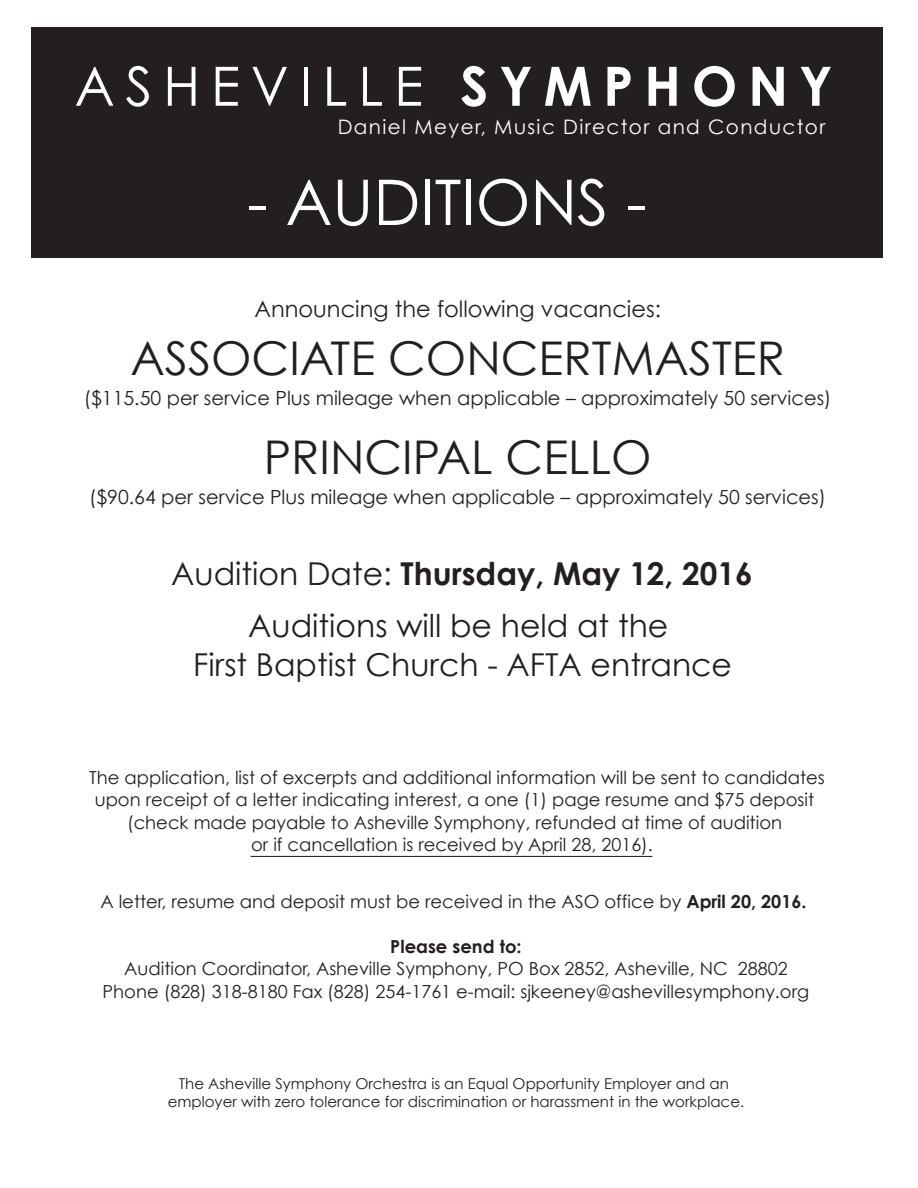
<style>
.page{position:relative;width:918px;height:1188px;background:#fff}
.page>*{position:absolute;margin:0;border:0;box-sizing:border-box;transform-origin:0 0}
.t1{font:63px "Century Gothic";color:#fff}
.t2{font:54.15px "Century Gothic";letter-spacing:.2em;color:#fff}
.t3{font:46.5px "Century Gothic";color:#231f20}
.t4{font:31.5px/52.5px "Century Gothic";color:#231f20;text-align:center}
.t5{font:22.5px "Century Gothic";color:#231f20}
.t6{font:19.95px "Century Gothic";letter-spacing:.07em;color:#fff}
.t7{font:19.5px "Century Gothic";color:#231f20}
.t8{font:18px/22.5px "Century Gothic";color:#231f20;text-align:center}
.t9{font:700 18px "Century Gothic";color:#231f20}
.t10{font:15px/18px "Century Gothic";color:#231f20;text-align:center}
.s1{font-weight:700}
.s2{color:#231e1f}
</style>
<div class="page">
<div style="left:32px;top:27px;width:852px;height:231px;background:#231f20"></div>
<hr style="left:251px;top:856px;width:401px;height:1px;background:#231f20">
<h2 class="t2" style="left:75px;top:53px;width:759px">ASHEVILLE <span class="s1">SYMPHONY</span></h2>
<p class="t6" style="left:338px;top:115px;width:489px">Daniel Meyer, Music Director and Conductor</p>
<h1 class="t1" style="left:247px;top:164px;width:401px">- AUDITIONS -</h1>
<p class="t5" style="left:254px;top:295px;width:408px">Announcing the following vacancies:</p>
<h3 class="t3" style="left:130px;top:330px;width:656px">ASSOCIATE CONCERTMASTER</h3>
<p class="t7" style="left:84px;top:386px;width:749px">($115.50 per service Plus mileage when applicable – approximately 50 services)</p>
<h3 class="t3" style="left:264px;top:429px;width:389px">PRINCIPAL CELLO</h3>
<p class="t7" style="left:89px;top:485px;width:738px">($90.64 per service Plus mileage when applicable – approximately 50 services)</p>
<h3 class="t4" style="left:171px;top:547px;width:583px">Audition Date: <span class="s1">Thursday, May 12, 2016<br></span>Auditions will be held at the</h3>
<h3 class="t4" style="left:193px;top:638px;width:540px">First Baptist Church - AFTA entrance</h3>
<p class="t8" style="left:89px;top:766px;width:737px">The application, list of excerpts and additional information will be sent to candidates upon receipt of a letter indicating interest, a one (1) page resume and $75 deposit (check made payable to Asheville Symphony, refunded at time of audition<br>or if cancellation is received by April 28, 2016).</p>
<p class="t8" style="left:100px;top:889px;width:708px">A letter, resume and deposit must be received in the ASO office by <span class="s1">April 20, 2016.</span></p>
<p class="t9" style="left:390px;top:935px;width:133px">Please send to:</p>
<p class="t8" style="left:103px;top:957px;width:708px">Audition Coordinator, Asheville Symphony, PO Box 2852, Asheville, NC 28802<br>Phone (828) 318-8180 Fax (828) 254-1761 e-mail: <span class="s2">sjkeeney@ashevillesymphony.org</span></p>
<p class="t10" style="left:168px;top:1074px;width:578px">The Asheville Symphony Orchestra is an Equal Opportunity Employer and an employer with zero tolerance for discrimination or harassment in the workplace.</p>
</div>
